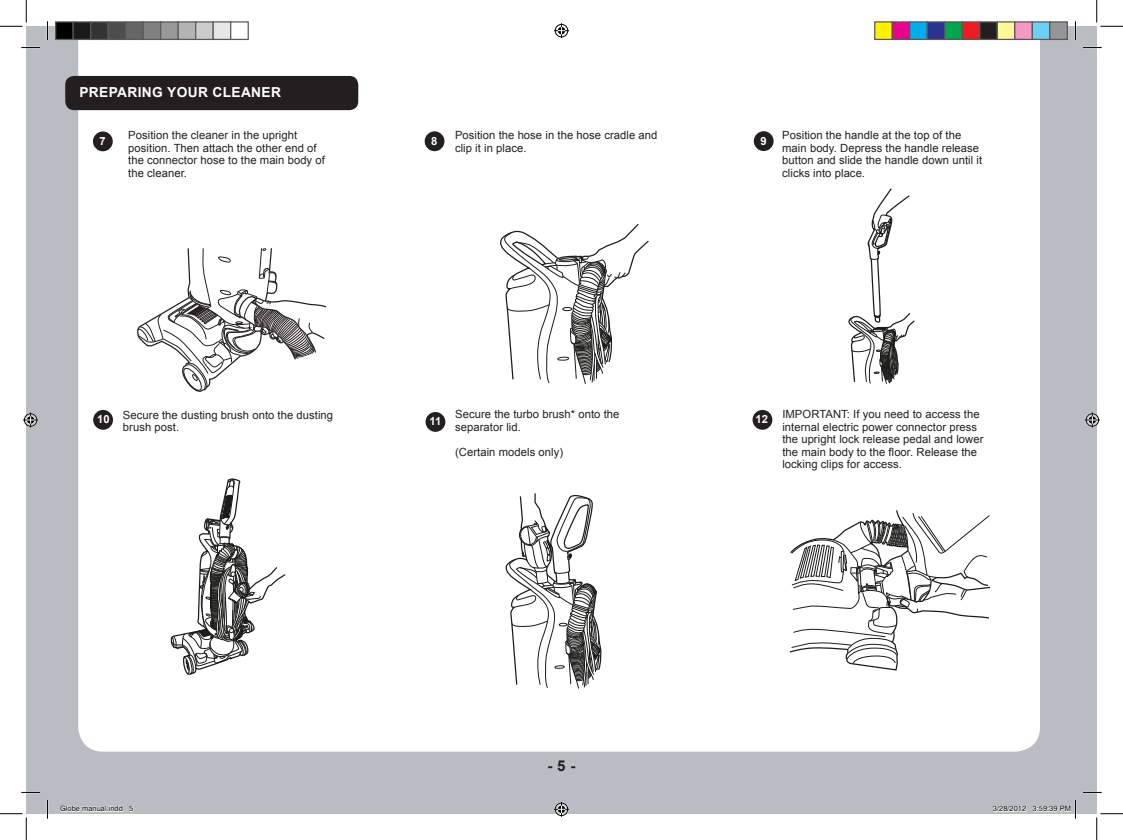
<style>
.page{position:relative;width:1123px;height:840px;background:#fff}
.page>*{position:absolute;margin:0;border:0;box-sizing:border-box;transform-origin:0 0}
.t1{font:700 15px "Arial";color:#231f20}
.t2{font:700 13.75px "Arial";letter-spacing:.025em;color:#fff}
.t3{font:11.25px/12.5px "Arial";letter-spacing:.005em;color:#231f20}
.t4{font:700 11.25px "Arial";color:#fff}
.t5{font:7.5px "Helvetica";color:#000}
</style>
<div class="page">
<div style="left:26px;top:26px;width:1070px;height:787px;background:#b9bdc3"></div>
<div style="left:78px;top:26px;width:962px;height:725px;background:#fff"></div>
<div style="left:65px;top:76px;width:293px;height:34px;background:#231f20;border-radius:9px"></div>
<div style="left:425px;top:131px;width:19px;height:20px;background:#231f20;border-radius:50%"></div>
<div style="left:93px;top:131px;width:20px;height:20px;background:#231f20;border-radius:50%"></div>
<svg style="left:425px;top:412px;width:20px;height:19px"></svg>
<svg style="left:428px;top:413px;width:14px;height:15px"></svg>
<div style="left:754px;top:131px;width:19px;height:20px;background:#231f20;border-radius:50%"></div>
<div style="left:752px;top:410px;width:20px;height:19px;background:#231f20;border-radius:50%"></div>
<svg style="left:754px;top:411px;width:16px;height:4px"></svg>
<div style="left:93px;top:410px;width:20px;height:19px;background:#231f20;border-radius:50%"></div>
<svg style="left:95px;top:411px;width:17px;height:15px"></svg>
<svg style="left:499px;top:222px;width:151px;height:162px;background:#dedede"></svg>
<svg style="left:847px;top:187px;width:68px;height:197px;background:#e0e0e0"></svg>
<svg style="left:170px;top:477px;width:116px;height:198px;background:#d4d4d4"></svg>
<svg style="left:504px;top:492px;width:98px;height:197px;background:#d2d2d2"></svg>
<svg style="left:788px;top:508px;width:203px;height:163px;background:#e3e3e3"></svg>
<svg style="left:136px;top:248px;width:193px;height:146px;background:#e2e1e1"></svg>
<svg style="left:21px;top:47px;width:19px;height:1px"></svg>
<svg style="left:1083px;top:47px;width:18px;height:1px"></svg>
<svg style="left:47px;top:21px;width:1px;height:19px"></svg>
<svg style="left:47px;top:800px;width:1px;height:18px"></svg>
<svg style="left:1074px;top:21px;width:2px;height:19px"></svg>
<svg style="left:0;top:0;width:27px;height:27px"></svg>
<svg style="left:0;top:813px;width:27px;height:26px"></svg>
<svg style="left:1096px;top:0;width:27px;height:27px"></svg>
<svg style="left:1096px;top:813px;width:27px;height:26px"></svg>
<svg style="left:554px;top:23px;width:15px;height:15px"></svg>
<svg style="left:554px;top:801px;width:15px;height:15px"></svg>
<svg style="left:23px;top:412px;width:15px;height:15px"></svg>
<svg style="left:1085px;top:412px;width:14px;height:15px"></svg>
<div style="left:56px;top:22px;width:17px;height:17px;background:#000"></div>
<div style="left:55px;top:21px;width:19px;height:19px;border:1px solid #595959"></div>
<div style="left:73px;top:22px;width:18px;height:17px;background:#1a1a1a"></div>
<div style="left:73px;top:21px;width:18px;height:19px;border:1px solid #595959"></div>
<div style="left:91px;top:22px;width:17px;height:17px;background:#333"></div>
<div style="left:90px;top:21px;width:19px;height:19px;border:1px solid #595959"></div>
<div style="left:108px;top:22px;width:18px;height:17px;background:#4d4d4d"></div>
<div style="left:108px;top:21px;width:18px;height:19px;border:1px solid #595959"></div>
<div style="left:126px;top:22px;width:17px;height:17px;background:#666"></div>
<div style="left:125px;top:21px;width:19px;height:19px;border:1px solid #595959"></div>
<div style="left:143px;top:22px;width:18px;height:17px;background:#808080"></div>
<div style="left:143px;top:21px;width:18px;height:19px;border:1px solid #595959"></div>
<div style="left:161px;top:22px;width:17px;height:17px;background:#999"></div>
<div style="left:160px;top:21px;width:19px;height:19px;border:1px solid #595959"></div>
<div style="left:178px;top:22px;width:18px;height:17px;background:#b3b3b3"></div>
<div style="left:178px;top:21px;width:18px;height:19px;border:1px solid #595959"></div>
<div style="left:196px;top:22px;width:17px;height:17px;background:#ccc"></div>
<div style="left:195px;top:21px;width:19px;height:19px;border:1px solid #595959"></div>
<div style="left:213px;top:22px;width:18px;height:17px;background:#e6e6e6"></div>
<div style="left:213px;top:21px;width:18px;height:19px;border:1px solid #595959"></div>
<div style="left:231px;top:22px;width:17px;height:17px;background:#fff"></div>
<div style="left:230px;top:21px;width:19px;height:19px;border:1px solid #595959"></div>
<div style="left:874px;top:22px;width:18px;height:17px;background:#fff101"></div>
<div style="left:874px;top:21px;width:19px;height:19px;border:1px solid #595959"></div>
<div style="left:892px;top:22px;width:17px;height:17px;background:#ed028c"></div>
<div style="left:891px;top:21px;width:19px;height:19px;border:1px solid #595959"></div>
<div style="left:909px;top:22px;width:18px;height:17px;background:#00aeef"></div>
<div style="left:909px;top:21px;width:19px;height:19px;border:1px solid #595959"></div>
<div style="left:927px;top:22px;width:17px;height:17px;background:#2e3092"></div>
<div style="left:926px;top:21px;width:19px;height:19px;border:1px solid #595959"></div>
<div style="left:944px;top:22px;width:18px;height:17px;background:#00a54f"></div>
<div style="left:944px;top:21px;width:19px;height:19px;border:1px solid #595959"></div>
<div style="left:962px;top:22px;width:17px;height:17px;background:#ee1d23"></div>
<div style="left:961px;top:21px;width:19px;height:19px;border:1px solid #595959"></div>
<div style="left:979px;top:22px;width:18px;height:17px;background:#231f20"></div>
<div style="left:979px;top:21px;width:19px;height:19px;border:1px solid #595959"></div>
<div style="left:997px;top:22px;width:17px;height:17px;background:#fff79a"></div>
<div style="left:996px;top:21px;width:19px;height:19px;border:1px solid #595959"></div>
<div style="left:1014px;top:22px;width:18px;height:17px;background:#f499c2"></div>
<div style="left:1014px;top:21px;width:19px;height:19px;border:1px solid #595959"></div>
<div style="left:1032px;top:22px;width:17px;height:17px;background:#6bcff6"></div>
<div style="left:1031px;top:21px;width:19px;height:19px;border:1px solid #595959"></div>
<div style="left:1049px;top:22px;width:18px;height:17px;background:#939598"></div>
<div style="left:1049px;top:21px;width:19px;height:19px;border:1px solid #595959"></div>
<svg style="left:60px;top:805px;width:63px;height:6px"></svg>
<svg style="left:129px;top:805px;width:5px;height:6px"></svg>
<svg style="left:992px;top:805px;width:34px;height:6px"></svg>
<svg style="left:1032px;top:800px;width:44px;height:18px"></svg>
<p class="t2" style="left:79px;top:82px;width:203px">PREPARING YOUR CLEANER</p>
<p class="t3" style="left:128px;top:129px;width:198px">Position the cleaner in the upright position. Then attach the other end of the connector hose to the main body of the cleaner.</p>
<p class="t4" style="left:99px;top:133px;width:8px">7</p>
<p class="t4" style="left:431px;top:133px;width:8px">8</p>
<p class="t3" style="left:455px;top:129px;width:204px">Position the hose in the hose cradle and clip it in place.</p>
<p class="t4" style="left:760px;top:133px;width:8px">9</p>
<p class="t3" style="left:782px;top:129px;width:201px">Position the handle at the top of the main body. Depress the handle release button and slide the handle down until it clicks into place.</p>
<p class="t4" style="left:429px;top:414px;width:13px">11</p>
<p class="t3" style="left:455px;top:408px;width:166px">Secure the turbo brush* onto the separator lid.</p>
<p class="t3" style="left:455px;top:445px;width:110px">(Certain models only)</p>
<p class="t3" style="left:123px;top:408px;width:212px">Secure the dusting brush onto the dusting brush post.</p>
<p class="t4" style="left:97px;top:411px;width:14px">10</p>
<p class="t4" style="left:755px;top:411px;width:14px">12</p>
<p class="t3" style="left:782px;top:408px;width:203px">IMPORTANT: If you need to access the internal electric power connector press the upright lock release pedal and lower the main body to the floor. Release the locking clips for access.</p>
<p class="t1" style="left:547px;top:755px;width:30px">- 5 -</p>
<p class="t5" style="left:60px;top:803px;width:75px">Globe manual.indd 5</p>
<p class="t5" style="left:993px;top:803px;width:79px">3/28/2012 3:59:39 PM</p>
</div>
